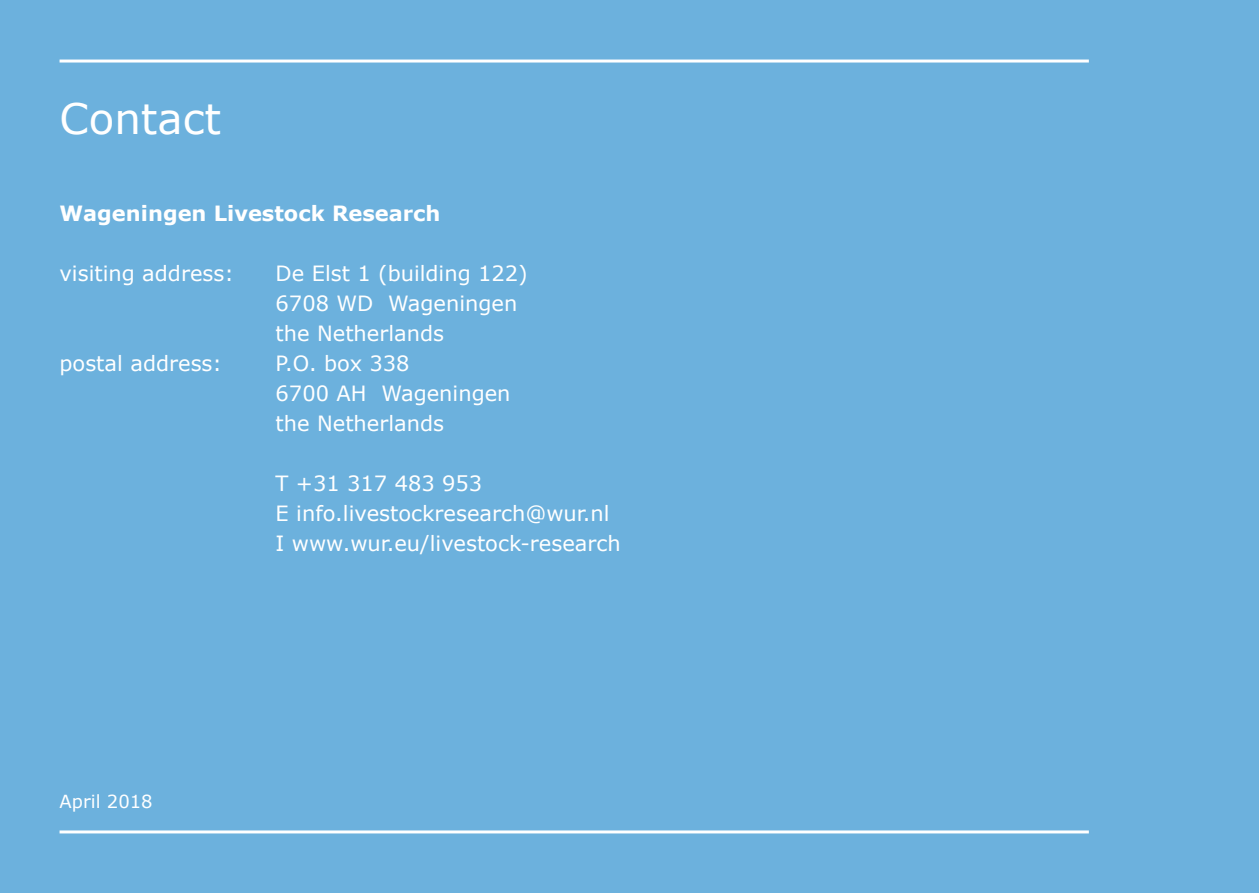
<style>
.page{position:relative;width:1259px;height:893px;background:#6cb1dd}
.page>*{position:absolute;margin:0;border:0;box-sizing:border-box;transform-origin:0 0}
.t1{font:42px "Verdana";color:#fff}
.t2{font:21px/30px "Verdana";color:#fff}
.t3{font:700 21px "Verdana";color:#fff}
.t4{font:18px "Verdana";color:#fff}
</style>
<div class="page">
<hr style="left:60px;top:830px;width:1029px;height:3px;background:#fff">
<hr style="left:60px;top:60px;width:1029px;height:3px;background:#fff">
<h1 class="t1" style="left:60px;top:90px;width:163px">Contact</h1>
<p class="t3" style="left:60px;top:199px;width:382px">Wageningen Livestock Research</p>
<p class="t2" style="left:60px;top:258px;width:176px">visiting address:</p>
<p class="t2" style="left:276px;top:258px;width:254px">De Elst 1 (building 122)<br>6708 WD Wageningen the Netherlands</p>
<p class="t2" style="left:60px;top:348px;width:164px">postal address:</p>
<p class="t2" style="left:276px;top:348px;width:236px">P.O. box 338<br>6700 AH Wageningen the Netherlands</p>
<p class="t4" style="left:60px;top:789px;width:95px">April 2018</p>
<p class="t2" style="left:276px;top:468px;width:347px">T +31 317 483 953<br>E info.livestockresearch@wur.nl<br>I www.wur.eu/livestock-research</p>
</div>
